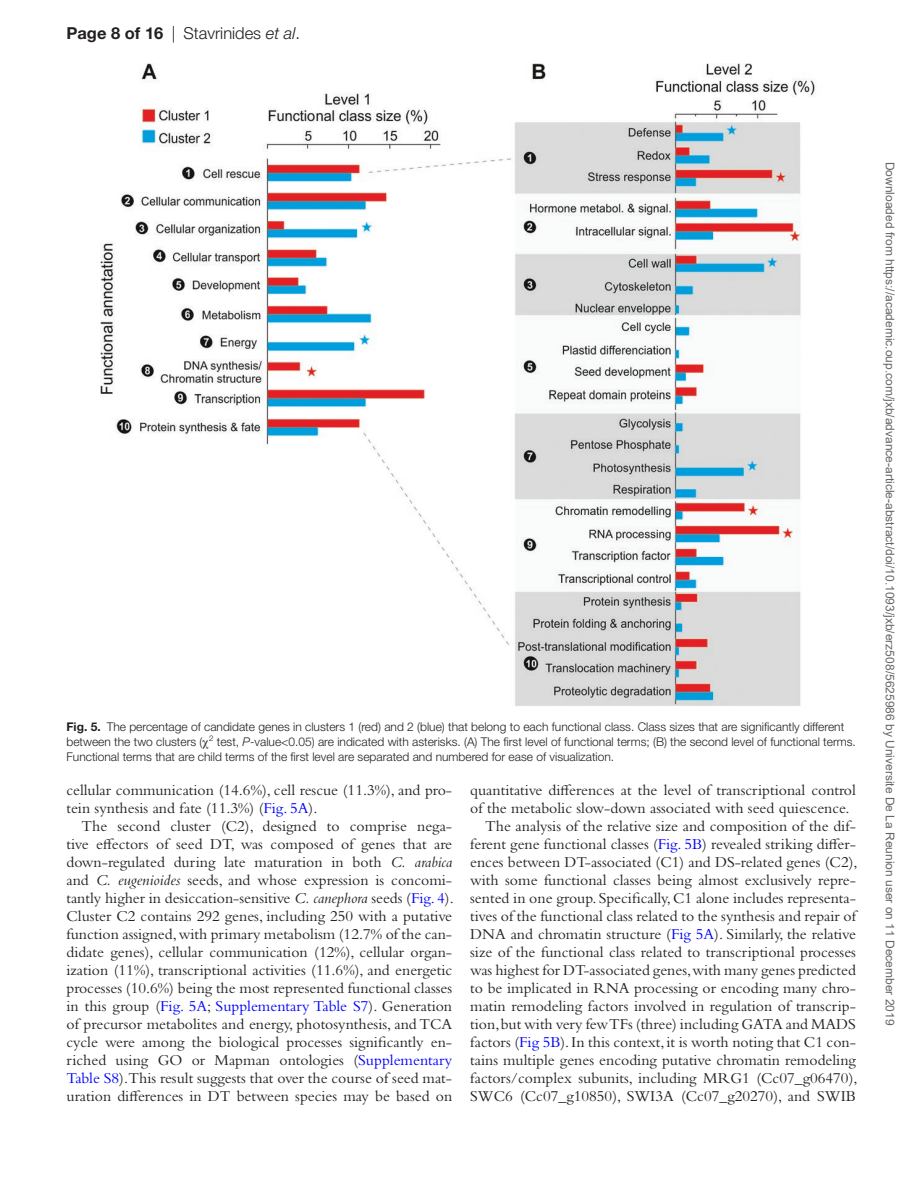
<style>
.page{position:relative;width:919px;height:1187px;background:#fff}
.page>*{position:absolute;margin:0;border:0;box-sizing:border-box;transform-origin:0 0}
.t1{font:300 16.5px "Helvetica Neue LT Std";color:#231f20}
.t2{font:15.75px/18px "Bembo Std";color:#231f20}
.t3{font:300 12px/15px "Helvetica Neue LT Std";color:#231f20}
.t4{font:12px "Arial";color:#666}
.s1{font-weight:700}
.s2{font-style:italic}
.s3{font-family:"Gandhari Unicode";font-weight:400}
.s4{color:#00f}
</style>
<div class="page">
<img style="left:100px;top:63px;width:715px;height:643px">
<p class="t1" style="left:66px;top:23px;width:235px"><span class="s1">Page 8 of 16</span> | Stavrinides <span class="s2">et al</span>.</p>
<p class="t3" style="left:66px;top:718px;width:791px"><span class="s1">Fig. 5.</span> The percentage of candidate genes in clusters 1 (red) and 2 (blue) that belong to each functional class. Class sizes that are significantly different between the two clusters (<span class="s3">χ</span><sup>2</sup> test, <span class="s2">P</span>-value&lt;0.05) are indicated with asterisks. (A) The first level of functional terms; (B) the second level of functional terms.<br>Functional terms that are child terms of the first level are separated and numbered for ease of visualization.</p>
<p class="t2" style="left:66px;top:780px;width:387px">cellular communication (14.6%), cell rescue (11.3%), and pro&shy;tein synthesis and fate (11.3%) (<span class="s4">Fig. 5A</span>).</p>
<p class="t2" style="left:66px;top:816px;width:389px;text-align:justify;text-indent:15px">The second cluster (C2), designed to comprise nega&shy;tive effectors of seed DT, was composed of genes that are down-regulated during late maturation in both <span class="s2">C. arabica </span>and <span class="s2">C. eugenioides</span> seeds, and whose expression is concomi&shy;tantly higher in desiccation-sensitive <span class="s2">C. canephora</span> seeds (<span class="s4">Fig. 4</span>).<br>Cluster C2 contains 292 genes, including 250 with a putative function assigned, with primary metabolism (12.7% of the can&shy;didate genes), cellular communication (12%), cellular organ&shy;ization (11%), transcriptional activities (11.6%), and energetic processes (10.6%) being the most represented functional classes in this group (<span class="s4">Fig. 5A</span>; <span class="s4">Supplementary Table S7</span>). Generation of precursor metabolites and energy, photosynthesis, and TCA cycle were among the biological processes significantly en&shy;riched using GO or Mapman ontologies (<span class="s4">Supplementary Table S8</span>).This result suggests that over the course of seed mat&shy;uration differences in DT between species may be based on</p>
<p class="t2" style="left:470px;top:780px;width:387px">quantitative differences at the level of transcriptional control</p>
<p class="t2" style="left:470px;top:798px;width:381px">of the metabolic slow-down associated with seed quiescence.</p>
<p class="t2" style="left:485px;top:816px;width:372px">The analysis of the relative size and composition of the dif-</p>
<p class="t2" style="left:470px;top:834px;width:387px">ferent gene functional classes (<span class="s4">Fig. 5B</span>) revealed striking differ-</p>
<p class="t2" style="left:470px;top:852px;width:389px">ences between DT-associated (C1) and DS-related genes (C2),</p>
<p class="t2" style="left:470px;top:870px;width:387px">with some functional classes being almost exclusively repre-</p>
<p class="t2" style="left:470px;top:888px;width:387px">sented in one group. Specifically, C1 alone includes representa-</p>
<p class="t2" style="left:470px;top:906px;width:387px">tives of the functional class related to the synthesis and repair of</p>
<p class="t2" style="left:470px;top:924px;width:387px">DNA and chromatin structure (<span class="s4">Fig 5A</span>). Similarly, the relative</p>
<p class="t2" style="left:470px;top:942px;width:387px">size of the functional class related to transcriptional processes</p>
<p class="t2" style="left:470px;top:960px;width:387px">was highest for DT-associated genes, with many genes predicted</p>
<p class="t2" style="left:470px;top:978px;width:387px">to be implicated in RNA processing or encoding many chro-</p>
<p class="t2" style="left:470px;top:996px;width:387px">matin remodeling factors involved in regulation of transcrip-</p>
<p class="t2" style="left:470px;top:1014px;width:387px">tion, but with very few TFs (three) including GATA and MADS</p>
<p class="t2" style="left:470px;top:1032px;width:387px">factors (<span class="s4">Fig 5B</span>). In this context, it is worth noting that C1 con-</p>
<p class="t2" style="left:470px;top:1050px;width:387px">tains multiple genes encoding putative chromatin remodeling</p>
<p class="t2" style="left:470px;top:1068px;width:389px">factors/complex subunits, including MRG1 (Cc07_g06470),</p>
<p class="t2" style="left:470px;top:1086px;width:387px">SWC6 (Cc07_g10850), SWI3A (Cc07_g20270), and SWIB</p>
<p class="t4" style="left:894px;top:161px;width:865px;rotate:90deg">Downloaded from https://academic.oup.com/jxb/advance-article-abstract/doi/10.1093/jxb/erz508/5625986 by Universite De La Reunion user on 11 December 2019</p>
</div>
